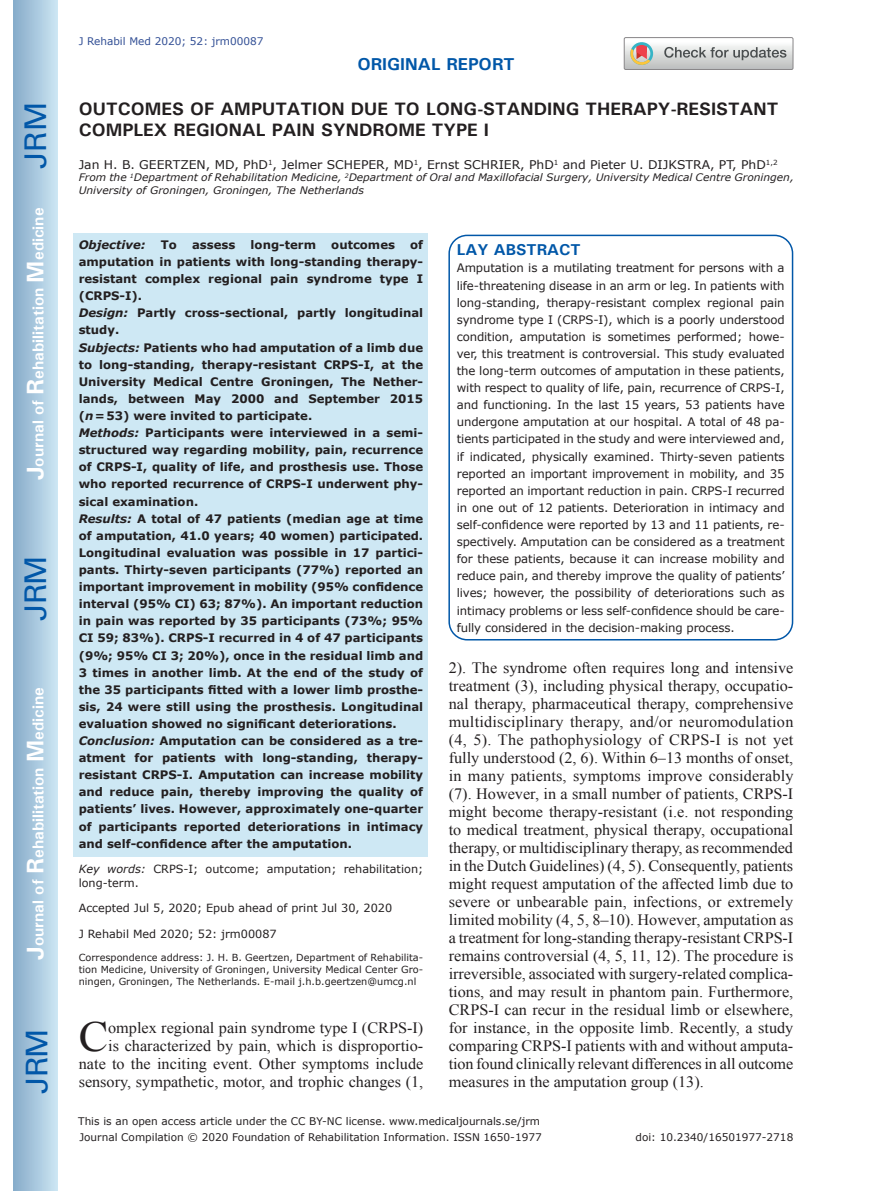
<style>
.page{position:relative;width:872px;height:1191px;background:#fff}
.page>*{position:absolute;margin:0;border:0;box-sizing:border-box;transform-origin:0 0}
.t1{font:42.9px "Times New Roman";color:#231f20}
.t2{font:30px "Univers";letter-spacing:-.03em;color:#0157a8}
.t3{font:700 18px/21.6px "Univers";color:#231f20}
.t4{font:700 17.25px "Univers";color:#0157a8}
.t5{font:15.75px/18px "Times New Roman";color:#231f20;text-align:right}
.t6{font:700 15.75px "Univers";color:#fff}
.t7{font:700 15.75px "Univers";color:#0157a8}
.t8{font:12px "Verdana";color:#231f20}
.t9{font:700 11.7px/17.1px "Verdana";color:#231f20}
.t10{font:11.7px/17.1px "Verdana";letter-spacing:-.01em;color:#231f20;text-align:justify}
.t11{font:italic 700 11.7px "Verdana";color:#231f20}
.t12{font:11.25px/13.5px "Verdana";color:#231f20}
.t13{font:10.5px "Verdana";color:#231f20}
.t14{font:10.5px "Verdana";color:#324f95}
.t15{font:italic 10.35px/12.8px "Verdana";color:#231f20}
.t16{font:9.75px/11.7px "Verdana";color:#231f20;text-align:justify}
.s1{font-size:24px}
.s2{font-style:italic}
</style>
<div class="page">
<div style="left:14px;top:0;width:43px;height:1191px;background:linear-gradient(to right,#88acca,#cbe5f2)"></div>
<div style="left:624px;top:37px;width:169px;height:33px;border:1px solid #888688;border-radius:2px"></div>
<svg style="left:624px;top:38px;width:169px;height:32px"></svg>
<div style="left:74px;top:233px;width:354px;height:623px;background:#cee8f4"></div>
<div style="left:448px;top:235px;width:345px;height:405px;border:2px solid #0157a8;border-radius:18px"></div>
<h2 class="t2" style="left:18px;top:169px;width:68px;rotate:-90deg">JRM</h2>
<h3 class="t6" style="left:28px;top:480px;width:274px;rotate:-90deg"><span class="s1">J</span>ournal of <span class="s1">R</span>ehabilitation <span class="s1">M</span>edicine</h3>
<h2 class="t2" style="left:18px;top:620px;width:67px;rotate:-90deg">JRM</h2>
<h3 class="t6" style="left:28px;top:959px;width:274px;rotate:-90deg"><span class="s1">J</span>ournal of <span class="s1">R</span>ehabilitation <span class="s1">M</span>edicine</h3>
<h2 class="t2" style="left:19px;top:1093px;width:67px;rotate:-90deg">JRM</h2>
<p class="t14" style="left:79px;top:35px;width:186px">J Rehabil Med 2020; 52: jrm00087</p>
<h3 class="t4" style="left:357px;top:53px;width:159px">ORIGINAL REPORT</h3>
<h3 class="t3" style="left:79px;top:97px;width:701px">OUTCOMES OF AMPUTATION DUE TO LONG-STANDING THERAPY-RESISTANT<br>COMPLEX REGIONAL PAIN SYNDROME TYPE I</h3>
<p class="t8" style="left:79px;top:157px;width:700px">Jan H. B. GEERTZEN, MD, PhD<sup>1</sup>, Jelmer SCHEPER, MD<sup>1</sup>, Ernst SCHRIER, PhD<sup>1</sup> and Pieter U. DIJKSTRA, PT, PhD<sup>1,2</sup></p>
<p class="t15" style="left:79px;top:171px;width:716px">From the <sup>1</sup>Department of Rehabilitation Medicine, <sup>2</sup>Department of Oral and Maxillofacial Surgery, University Medical Centre Groningen,<br>University of Groningen, Groningen, The Netherlands</p>
<p class="t9" style="left:79px;top:236px;width:346px;text-indent:331px">of amputation in patients with long-standing therapy&shy;resistant complex regional pain syndrome type I (CRPS-I).<br><span class="s2">Design:</span> Partly cross-sectional, partly longitudinal study.<br><span class="s2">Subjects:</span> Patients who had amputation of a limb due to long-standing, therapy-resistant CRPS-I, at the University Medical Centre Groningen, The Nether&shy;lands, between May 2000 and September 2015 (<span class="s2">n</span>=53) were invited to participate.<br><span class="s2">Methods:</span> Participants were interviewed in a semi&shy;structured way regarding mobility, pain, recurrence of CRPS-I, quality of life, and prosthesis use. Those who reported recurrence of CRPS-I underwent phy&shy;sical examination.<br><span class="s2">Results:</span> A total of 47 patients (median age at time of amputation, 41.0 years; 40 women) participated.<br>Longitudinal evaluation was possible in 17 partici&shy;pants. Thirty-seven participants (77%) reported an important improvement in mobility (95% confidence interval (95% CI) 63; 87%). An important reduction in pain was reported by 35 participants (73%; 95% CI 59; 83%). CRPS-I recurred in 4 of 47 participants (9%; 95% CI 3; 20%), once in the residual limb and 3 times in another limb. At the end of the study of the 35 participants fitted with a lower limb prosthe&shy;sis, 24 were still using the prosthesis. Longitudinal evaluation showed no significant deteriorations.<br><span class="s2">Conclusion:</span> Amputation can be considered as a tre&shy;atment for patients with long-standing, therapy&shy;resistant CRPS-I. Amputation can increase mobility and reduce pain, thereby improving the quality of patients’ lives. However, approximately one-quarter of participants reported deteriorations in intimacy and self-confidence after the amputation.</p>
<p class="t12" style="left:79px;top:862px;width:346px"><span class="s2">Key words:</span> CRPS-I; outcome; amputation; rehabilitation; long-term.</p>
<p class="t12" style="left:79px;top:901px;width:315px">Accepted Jul 5, 2020; Epub ahead of print Jul 30, 2020</p>
<p class="t12" style="left:79px;top:927px;width:199px">J Rehabil Med 2020; 52: jrm00087</p>
<p class="t16" style="left:79px;top:952px;width:346px">Correspondence address: J. H. B. Geertzen, Department of Rehabilita&shy;tion Medicine, University of Groningen, University Medical Center Gro&shy;ningen, Groningen, The Netherlands. E-mail j.h.b.geertzen@umcg.nl</p>
<h1 class="t1" style="left:79px;top:1007px;width:31px">C</h1>
<p class="t11" style="left:79px;top:237px;width:68px">Objective:</p>
<p class="t9" style="left:161px;top:236px;width:18px">To</p>
<p class="t9" style="left:192px;top:236px;width:45px">assess</p>
<p class="t9" style="left:251px;top:236px;width:67px">long-term</p>
<p class="t9" style="left:331px;top:236px;width:65px">outcomes</p>
<h3 class="t5" style="left:79px;top:1018px;width:346px">omplex regional pain syndrome type I (CRPS-I)<br>is characterized by pain, which is disproportio&shy;nate to the inciting event. Other symptoms include sensory, sympathetic, motor, and trophic changes (1,</h3>
<h3 class="t7" style="left:457px;top:240px;width:125px">LAY ABSTRACT</h3>
<p class="t10" style="left:457px;top:260px;width:329px">Amputation is a mutilating treatment for persons with a life-threatening disease in an arm or leg. In patients with long-standing, therapy-resistant complex regional pain syndrome type I (CRPS-I), which is a poorly understood condition, amputation is sometimes performed; howe&shy;ver, this treatment is controversial. This study evaluated the long-term outcomes of amputation in these patients, with respect to quality of life, pain, recurrence of CRPS-I, and functioning. In the last 15 years, 53 patients have undergone amputation at our hospital. A total of 48 pa&shy;tients participated in the study and were interviewed and, if indicated, physically examined. Thirty-seven patients reported an important improvement in mobility, and 35 reported an important reduction in pain. CRPS-I recurred in one out of 12 patients. Deterioration in intimacy and self-confidence were reported by 13 and 11 patients, re&shy;spectively. Amputation can be considered as a treatment for these patients, because it can increase mobility and reduce pain, and thereby improve the quality of patients’ lives; however, the possibility of deteriorations such as intimacy problems or less self-confidence should be care&shy;fully considered in the decision-making process.</p>
<p class="t5" style="left:449px;top:658px;width:346px;text-align:justify">2). The syndrome often requires long and intensive treatment (3), including physical therapy, occupatio&shy;nal therapy, pharmaceutical therapy, comprehensive multidisciplinary therapy, and/or neuromodulation (4, 5). The pathophysiology of CRPS-I is not yet fully understood (2, 6). Within 6–13 months of onset, in many patients, symptoms improve considerably (7). However, in a small number of patients, CRPS-I might become therapy-resistant (i.e. not responding to medical treatment, physical therapy, occupational therapy, or multidisciplinary therapy, as recommended in the Dutch Guidelines) (4, 5). Consequently, patients might request amputation of the affected limb due to severe or unbearable pain, infections, or extremely limited mobility (4, 5, 8–10). However, amputation as a treatment for long-standing therapy-resistant CRPS-I remains controversial (4, 5, 11, 12). The procedure is irreversible, associated with surgery-related complica&shy;tions, and may result in phantom pain. Furthermore, CRPS-I can recur in the residual limb or elsewhere, for instance, in the opposite limb. Recently, a study comparing CRPS-I patients with and without amputa&shy;tion found clinically relevant differences in all outcome measures in the amputation group (13).</p>
<p class="t13" style="left:78px;top:1114px;width:463px">This is an open access article under the CC BY-NC license. www.medicaljournals.se/jrm</p>
<p class="t13" style="left:79px;top:1131px;width:464px">Journal Compilation © 2020 Foundation of Rehabilitation Information. ISSN 1650-1977</p>
<p class="t13" style="left:635px;top:1130px;width:159px">doi: 10.2340/16501977-2718</p>
</div>
